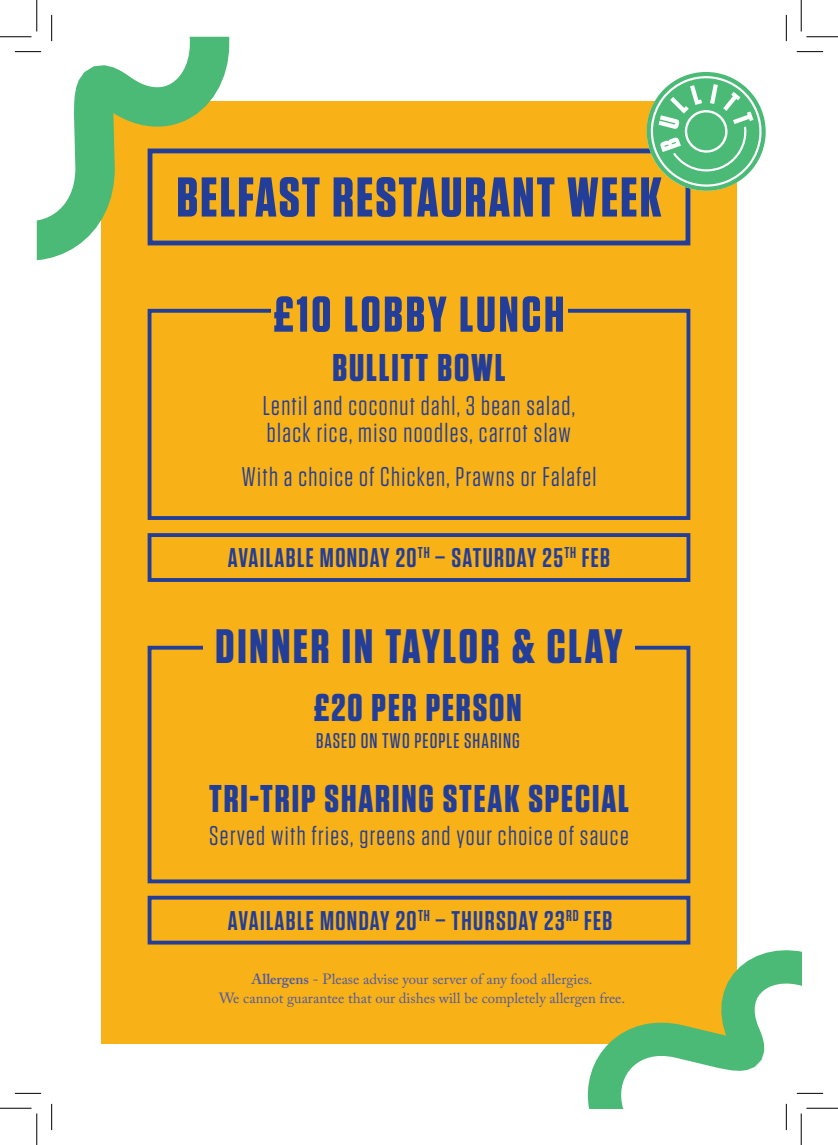
<style>
.page{position:relative;width:838px;height:1145px;background:#fff}
.page>*{position:absolute;margin:0;border:0;box-sizing:border-box;transform-origin:0 0}
.t1{font:700 50.23px "Tungsten";letter-spacing:.06em;color:#233e98}
.t2{font:700 48.3px "Tungsten";letter-spacing:.06em;color:#233e98}
.t3{font:700 38.5px "Tungsten";letter-spacing:.05em;color:#233e98}
.t4{font:26.95px/26.9px "Tungsten";letter-spacing:.05em;color:#233e98}
.t5{font:600 26.95px "Tungsten";letter-spacing:.05em;color:#233e98}
.t6{font:500 21.18px "Tungsten";letter-spacing:.05em;color:#233e98}
.t7{font:14.7px/18.4px "Adobe Caslon Pro";color:#4c59a7;text-align:center}
.s1{font-weight:600}
</style>
<div class="page">
<div style="left:101px;top:101px;width:635px;height:943px;background:#f8b116"></div>
<svg style="left:587px;top:940px;width:214px;height:168px"></svg>
<svg style="left:37px;top:37px;width:200px;height:224px"></svg>
<div style="left:148px;top:149px;width:542px;height:96px;border:5px solid #233e98"></div>
<svg style="left:178px;top:64px;width:588px;height:153px"></svg>
<div style="left:148px;top:309px;width:542px;height:211px;border:4px solid #233e98"></div>
<div style="left:270px;top:292px;width:297px;height:46px;background:#f8b116"></div>
<div style="left:148px;top:533px;width:542px;height:49px;border:4px solid #233e98"></div>
<div style="left:148px;top:646px;width:542px;height:237px;border:4px solid #233e98"></div>
<div style="left:203px;top:624px;width:431px;height:49px;background:#f8b116"></div>
<div style="left:148px;top:896px;width:542px;height:49px;border:4px solid #233e98"></div>
<hr style="left:15px;top:51px;width:26px;height:2px;background:#fff">
<hr style="left:796px;top:1092px;width:27px;height:2px;background:#fff">
<hr style="left:51px;top:15px;width:2px;height:26px;background:#fff">
<hr style="left:785px;top:1104px;width:2px;height:26px;background:#fff">
<svg style="left:15px;top:51px;width:26px;height:1px"></svg>
<svg style="left:796px;top:51px;width:27px;height:1px"></svg>
<svg style="left:15px;top:1093px;width:26px;height:1px"></svg>
<svg style="left:796px;top:1093px;width:27px;height:1px"></svg>
<svg style="left:51px;top:15px;width:1px;height:26px"></svg>
<svg style="left:51px;top:1104px;width:1px;height:26px"></svg>
<svg style="left:786px;top:15px;width:1px;height:26px"></svg>
<svg style="left:786px;top:1104px;width:1px;height:26px"></svg>
<hr style="left:0;top:36px;width:32px;height:1px;background:#000">
<hr style="left:806px;top:36px;width:31px;height:1px;background:#000">
<hr style="left:0;top:1108px;width:32px;height:1px;background:#000">
<hr style="left:806px;top:1108px;width:31px;height:1px;background:#000">
<hr style="left:36px;top:0;width:1px;height:31px;background:#000">
<hr style="left:36px;top:1113px;width:1px;height:32px;background:#000">
<hr style="left:800px;top:0;width:1px;height:31px;background:#000">
<hr style="left:800px;top:1113px;width:1px;height:32px;background:#000">
<p class="t1" style="left:274px;top:287px;width:292px">£10 LOBBY LUNCH</p>
<p class="t3" style="left:332px;top:347px;width:175px">BULLITT BOWL</p>
<p class="t4" style="left:263px;top:393px;width:313px">Lentil and coconut dahl, 3 bean salad, black rice, miso noodles, carrot slaw</p>
<p class="t4" style="left:241px;top:464px;width:356px">With a choice of Chicken, Prawns or Falafel</p>
<p class="t5" style="left:228px;top:543px;width:383px">AVAILABLE MONDAY 20<sup>TH</sup> – SATURDAY 25<sup>TH</sup> FEB</p>
<p class="t2" style="left:215px;top:620px;width:408px">DINNER IN TAYLOR &amp; CLAY</p>
<p class="t3" style="left:314px;top:687px;width:209px">£20 PER PERSON</p>
<p class="t6" style="left:316px;top:729px;width:205px">BASED ON TWO PEOPLE SHARING</p>
<p class="t3" style="left:209px;top:778px;width:421px">TRI-TRIP SHARING STEAK SPECIAL</p>
<p class="t4" style="left:209px;top:823px;width:421px">Served with fries, greens and your choice of sauce</p>
<p class="t5" style="left:228px;top:906px;width:386px">AVAILABLE MONDAY 20<sup>TH</sup> – THURSDAY 23<sup>RD</sup> FEB</p>
<p class="t7" style="left:219px;top:970px;width:407px"><span class="s1">Allergens</span> - Please advise your server of any food allergies.<br>We cannot guarantee that our dishes will be completely allergen free.</p>
</div>
